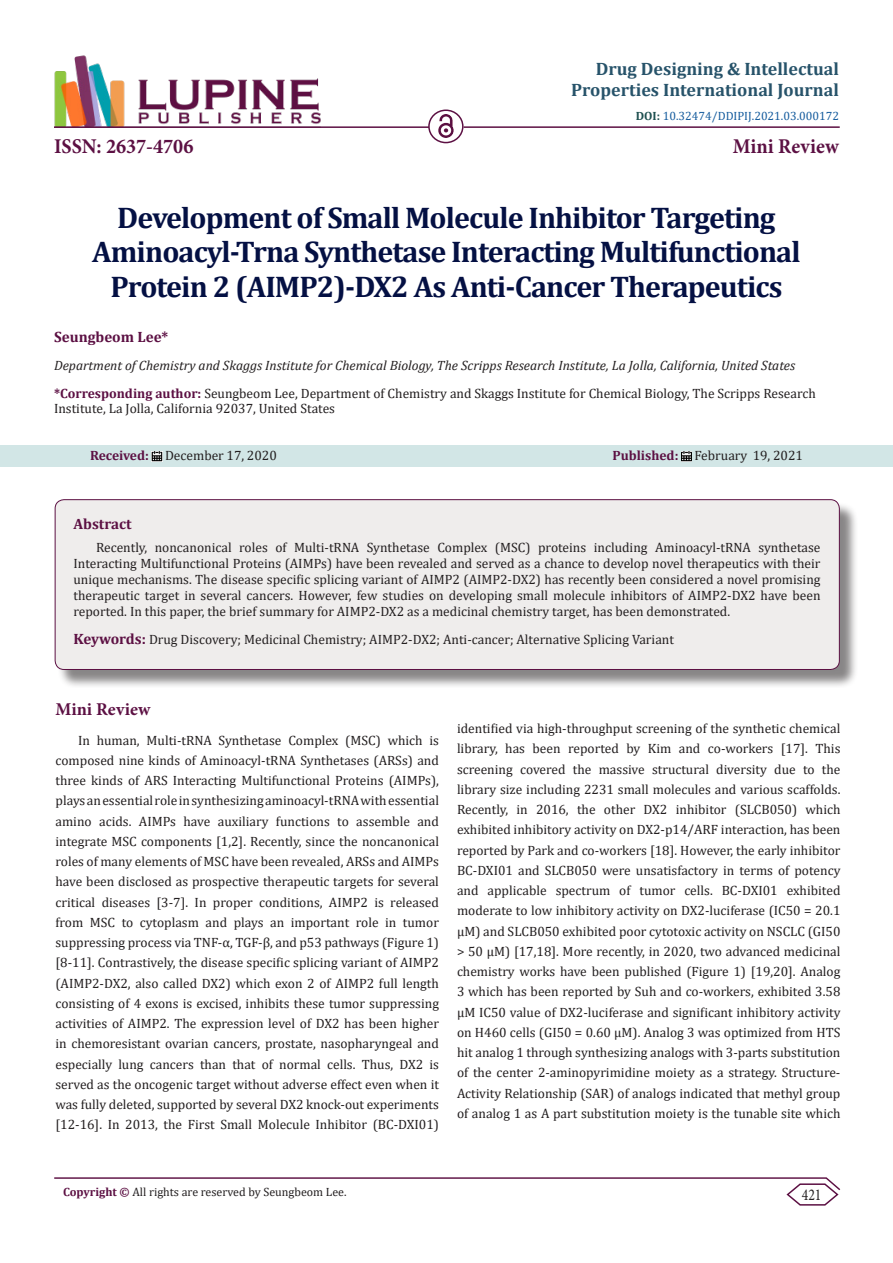
<style>
.page{position:relative;width:893px;height:1263px;background:#fff}
.page>*{position:absolute;margin:0;border:0;box-sizing:border-box;transform-origin:0 0}
.t1{font:700 30px/34.5px "Cambria";letter-spacing:-.03em;color:#041043;text-align:center}
.t2{font:700 21px "Minion Pro";color:#5c1043;scale:.96 1}
.t3{font:700 18px/21.6px "Cambria";color:#27536a;text-align:right}
.t4{font:700 18px "Minion Pro";letter-spacing:.005em;color:#5c1043}
.t5{font:16.5px "Minion Pro";color:#231f20;scale:.83 1}
.t6{font:700 15px "Cambria";color:#5c1043}
.t7{font:13.5px/20.2px "Cambria";color:#231f20;text-align:justify}
.t8{font:italic 13.5px "Cambria";color:#231f20}
.t9{font:12px "Cambria";color:#231f20}
.t10{font:12px "Cambria";color:#175d9e}
.s1{font-weight:700;color:#1e5050}
.s2{font-weight:700;color:#5c1043}
.s3{font-weight:700;font-size:15px;color:#5c1043}
</style>
<div class="page">
<img style="left:54px;top:55px;width:267px;height:71px">
<hr style="left:54px;top:126px;width:375px;height:2px;background:#5c1043">
<img style="left:438px;top:115px;width:15px;height:23px">
<div style="left:0;top:445px;width:893px;height:22px;background:#d2e6e6"></div>
<svg style="left:152px;top:451px;width:10px;height:10px"></svg>
<svg style="left:681px;top:451px;width:11px;height:10px"></svg>
<div style="left:428px;top:109px;width:36px;height:34px;border:2px solid #5c1043;border-radius:50%"></div>
<hr style="left:464px;top:126px;width:376px;height:2px;background:#5c1043">
<hr style="left:54px;top:1177px;width:772px;height:2px;background:#5c1043">
<svg style="left:785px;top:1177px;width:56px;height:29px"></svg>
<div style="left:57px;top:501px;width:801px;height:187px;background:#231f20;opacity:.54"></div>
<div style="left:55px;top:500px;width:784px;height:169px;background:#efedec;border-radius:9px"></div>
<div style="left:55px;top:499px;width:785px;height:171px;border:1px solid #5c1043;border-radius:9px"></div>
<p class="t3" style="left:571px;top:57px;width:269px">Drug Designing &amp; Intellectual<br>Properties International Journal</p>
<p class="t10" style="left:636px;top:108px;width:205px"><span class="s1">DOI:</span> 10.32474/DDIPIJ.2021.03.000172</p>
<p class="t2" style="left:54px;top:131px;width:147px">ISSN: 2637-4706</p>
<p class="t2" style="left:733px;top:131px;width:112px">Mini Review</p>
<p class="t1" style="left:92px;top:199px;width:710px">Development of Small Molecule Inhibitor Targeting<br>Aminoacyl-Trna Synthetase Interacting Multifunctional<br>Protein 2 (AIMP2)-DX2 As Anti-Cancer Therapeutics</p>
<p class="t6" style="left:54px;top:326px;width:116px">Seungbeom Lee*</p>
<p class="t8" style="left:54px;top:356px;width:743px">Department of Chemistry and Skaggs Institute for Chemical Biology, The Scripps Research Institute, La Jolla, California, United States</p>
<p class="t7" style="left:54px;top:386px;width:763px;line-height:15px"><span class="s2">*Corresponding author:</span> Seungbeom Lee, Department of Chemistry and Skaggs Institute for Chemical Biology, The Scripps Research<br>Institute, La Jolla, California 92037, United States</p>
<p class="t7" style="left:90px;top:445px;width:188px"><span class="s2">Received:</span> December 17, 2020</p>
<p class="t7" style="left:612px;top:445px;width:192px"><span class="s2">Published:</span> February 19, 2021</p>
<p class="t6" style="left:74px;top:514px;width:60px">Abstract</p>
<p class="t7" style="left:74px;top:539px;width:749px;line-height:16.2px;text-indent:22px">Recently, noncanonical roles of Multi-tRNA Synthetase Complex (MSC) proteins including Aminoacyl-tRNA synthetase Interacting Multifunctional Proteins (AIMPs) have been revealed and served as a chance to develop novel therapeutics with their unique mechanisms. The disease specific splicing variant of AIMP2 (AIMP2-DX2) has recently been considered a novel promising therapeutic target in several cancers. However, few studies on developing small molecule inhibitors of AIMP2-DX2 have been reported. In this paper, the brief summary for AIMP2-DX2 as a medicinal chemistry target, has been demonstrated.</p>
<p class="t7" style="left:74px;top:629px;width:602px"><span class="s3">Keywords:</span> Drug Discovery; Medicinal Chemistry; AIMP2-DX2; Anti-cancer; Alternative Splicing Variant</p>
<p class="t4" style="left:56px;top:697px;width:97px">Mini Review</p>
<p class="t7" style="left:56px;top:730px;width:385px;text-indent:22px">In human, Multi-tRNA Synthetase Complex (MSC) which is composed nine kinds of Aminoacyl-tRNA Synthetases (ARSs) and three kinds of ARS Interacting Multifunctional Proteins (AIMPs), plays an essential role in synthesizing aminoacyl-tRNA with essential amino acids. AIMPs have auxiliary functions to assemble and integrate MSC components [1,2]. Recently, since the noncanonical roles of many elements of MSC have been revealed, ARSs and AIMPs have been disclosed as prospective therapeutic targets for several critical diseases [3-7]. In proper conditions, AIMP2 is released from MSC to cytoplasm and plays an important role in tumor suppressing process via TNF-α, TGF-β, and p53 pathways (Figure 1) [8-11]. Contrastively, the disease specific splicing variant of AIMP2 (AIMP2-DX2, also called DX2) which exon 2 of AIMP2 full length consisting of 4 exons is excised, inhibits these tumor suppressing activities of AIMP2. The expression level of DX2 has been higher in chemoresistant ovarian cancers, prostate, nasopharyngeal and especially lung cancers than that of normal cells. Thus, DX2 is served as the oncogenic target without adverse effect even when it was fully deleted, supported by several DX2 knock-out experiments [12-16]. In 2013, the First Small Molecule Inhibitor (BC-DXI01)</p>
<p class="t7" style="left:457px;top:718px;width:385px">identified via high-throughput screening of the synthetic chemical library, has been reported by Kim and co-workers [17]. This screening covered the massive structural diversity due to the library size including 2231 small molecules and various scaffolds.<br>Recently, in 2016, the other DX2 inhibitor (SLCB050) which exhibited inhibitory activity on DX2-p14/ARF interaction, has been reported by Park and co-workers [18]. However, the early inhibitor BC-DXI01 and SLCB050 were unsatisfactory in terms of potency and applicable spectrum of tumor cells. BC-DXI01 exhibited moderate to low inhibitory activity on DX2-luciferase (IC50 = 20.1 μM) and SLCB050 exhibited poor cytotoxic activity on NSCLC (GI50 &gt; 50 μM) [17,18]. More recently, in 2020, two advanced medicinal chemistry works have been published (Figure 1) [19,20]. Analog 3 which has been reported by Suh and co-workers, exhibited 3.58 μM IC50 value of DX2-luciferase and significant inhibitory activity on H460 cells (GI50 = 0.60 μM). Analog 3 was optimized from HTS hit analog 1 through synthesizing analogs with 3-parts substitution of the center 2-aminopyrimidine moiety as a strategy. Structure-Activity Relationship (SAR) of analogs indicated that methyl group of analog 1 as A part substitution moiety is the tunable site which</p>
<p class="t9" style="left:63px;top:1185px;width:285px"><span class="s2">Copyright ©</span> All rights are reserved by Seungbeom Lee.</p>
<p class="t5" style="left:802px;top:1183px;width:25px">421</p>
</div>
